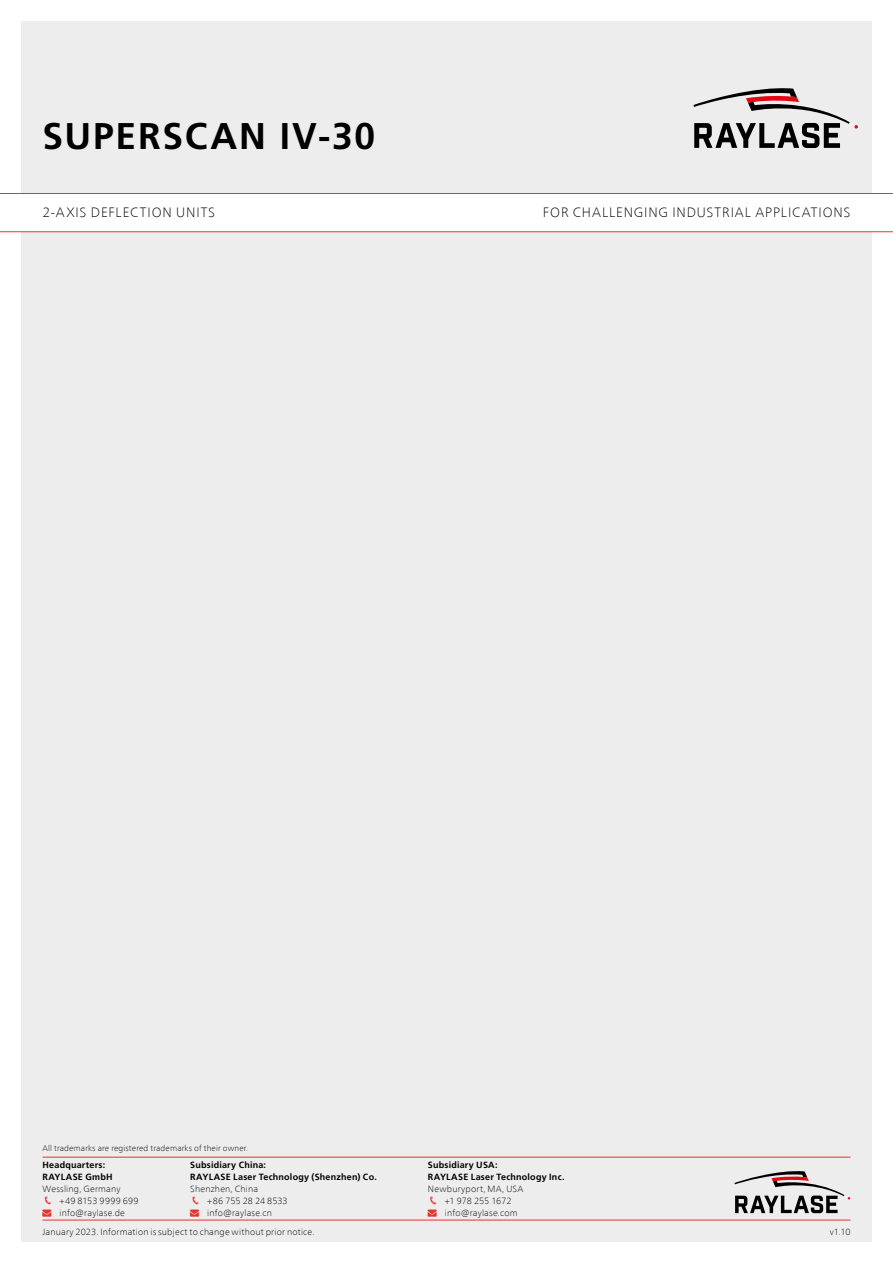
<style>
.page{position:relative;width:893px;height:1263px;background:#fff}
.page>*{position:absolute;margin:0;border:0;box-sizing:border-box;transform-origin:0 0}
.t1{font:700 37.2px "Frutiger LT Com";letter-spacing:.05em;color:#000}
.t2{font:100 13.5px "Frutiger Neue LT Com";letter-spacing:.065em;color:#000}
.t3{font:100 9px/12px "Frutiger Neue LT Com";letter-spacing:.02em;color:#000}
.t4{font:700 9px/12px "Frutiger LT Com";letter-spacing:.025em;color:#000}
.t5{font:100 8.25px "Frutiger Neue LT Com";letter-spacing:.015em;color:#000}
.s1{font-family:"Communications P01";font-weight:400;font-size:10.5px;color:#e6342a}
.s2{color:#e6342a}
</style>
<div class="page">
<div style="left:21px;top:21px;width:851px;height:1221px;background:#ededed"></div>
<svg style="left:693px;top:88px;width:165px;height:60px"></svg>
<div style="left:0;top:193px;width:893px;height:39px;background:#fff"></div>
<hr style="left:43px;top:1220px;width:807px;height:1px;background:#e6342a">
<hr style="left:43px;top:1157px;width:807px;height:1px;background:#e6342a">
<svg style="left:734px;top:1171px;width:116px;height:42px"></svg>
<h1 class="t1" style="left:43px;top:114px;width:334px">SUPERSCAN IV-30</h1>
<h2 class="t2" style="left:43px;top:204px;width:174px">2-AXIS DEFLECTION UNITS</h2>
<h2 class="t2" style="left:543px;top:204px;width:309px">FOR CHALLENGING INDUSTRIAL APPLICATIONS</h2>
<p class="t5" style="left:43px;top:1143px;width:207px">All trademarks are registered trademarks of their owner.</p>
<p class="t4" style="left:43px;top:1158px;width:72px">Headquarters:<br>RAYLASE GmbH</p>
<p class="t3" style="left:43px;top:1182px;width:98px">Wessling, Germany<br><span class="s1">Q</span> +49 8153 9999 699</p>
<p class="t3" style="left:43px;top:1206px;width:84px"><span class="s2">→</span> info@raylase.de</p>
<p class="t4" style="left:190px;top:1158px;width:188px">Subsidiary China:<br>RAYLASE Laser Technology (Shenzhen) Co.</p>
<p class="t3" style="left:190px;top:1182px;width:99px">Shenzhen, China<br><span class="s1">Q</span> +86 755 28 24 8533</p>
<p class="t3" style="left:190px;top:1206px;width:83px"><span class="s2">→</span> info@raylase.cn</p>
<p class="t4" style="left:428px;top:1158px;width:138px">Subsidiary USA:<br>RAYLASE Laser Technology Inc.</p>
<p class="t3" style="left:428px;top:1182px;width:97px">Newburyport, MA, USA<br><span class="s1">Q</span> +1 978 255 1672</p>
<p class="t3" style="left:428px;top:1206px;width:91px"><span class="s2">→</span> info@raylase.com</p>
<p class="t3" style="left:43px;top:1226px;width:273px">January 2023. Information is subject to change without prior notice.</p>
<p class="t3" style="left:830px;top:1226px;width:22px">v1.10</p>
</div>
